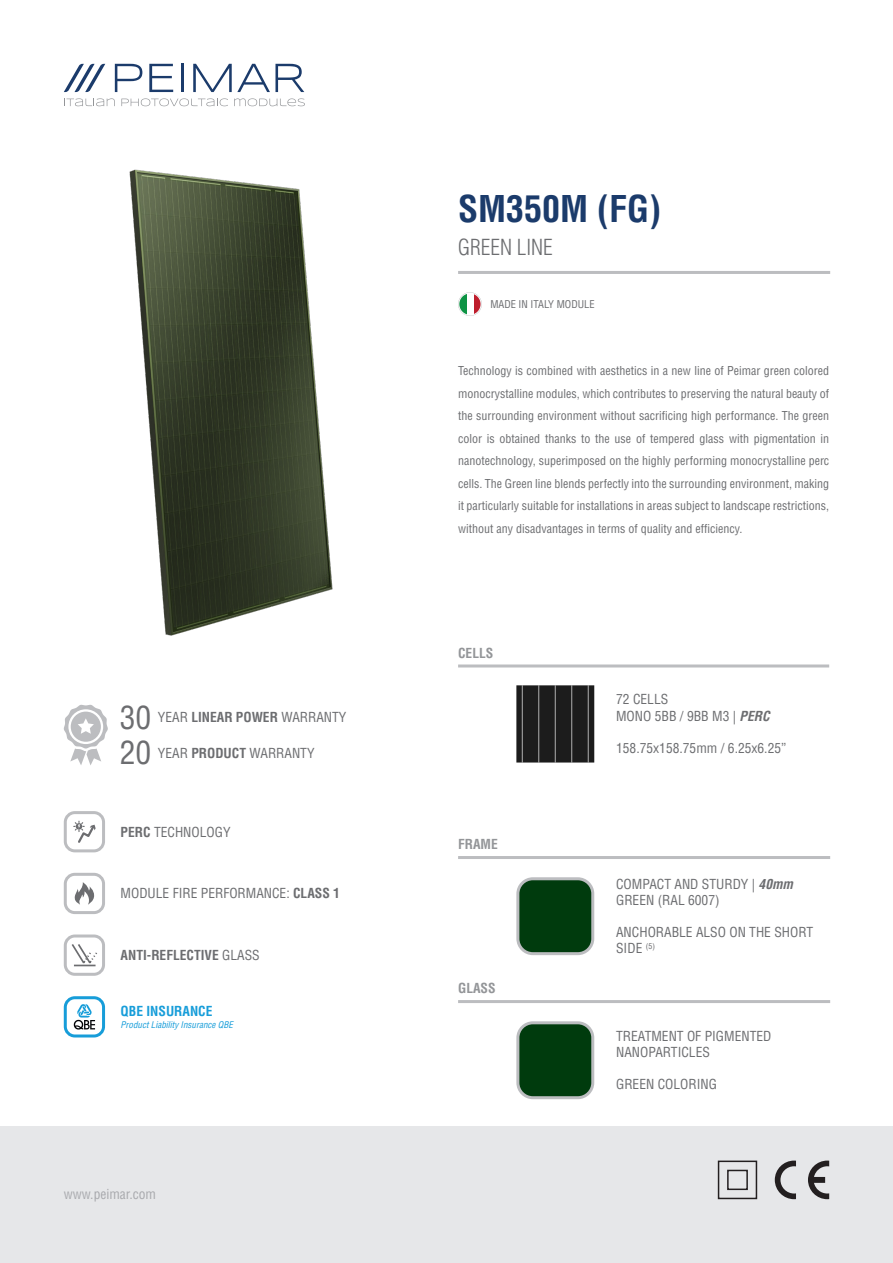
<style>
.page{position:relative;width:893px;height:1263px;background:#fff}
.page>*{position:absolute;margin:0;border:0;box-sizing:border-box;transform-origin:0 0}
.t1{font:700 condensed 36px "Helvetica LT Std";color:#1b3b6b}
.t2{font:condensed 31.5px "Helvetica LT Std";color:#6c6d70}
.t3{font:300 condensed 21.6px "Helvetica LT Std";color:#6c6d70}
.t4{font:condensed 13.5px/16.2px "Helvetica LT Std";color:#6c6d70}
.t5{font:700 condensed 13.5px "Helvetica LT Std";color:#6c6d70}
.t6{font:700 condensed 13.5px "Helvetica LT Std";color:#939598}
.t7{font:condensed 13.5px "Helvetica LT Std";color:#a8a9ad}
.t8{font:700 condensed 13.5px "Helvetica LT Std";color:#179dd9}
.t9{font:condensed 12px/22.5px "Helvetica LT Std";color:#6c6d70;text-align:justify}
.t10{font:condensed 10.5px "Helvetica LT Std";color:#6c6d70}
.t11{font:italic condensed 9px "Helvetica LT Std";color:#179dd9}
.s1{font-weight:700}
.s2{font-weight:400}
.s3{font-weight:700;font-style:italic}
</style>
<div class="page">
<div style="left:0;top:1126px;width:893px;height:137px;background:#e6e7e9"></div>
<div style="left:718px;top:1160px;width:39px;height:39px;border:2px solid #231f20"></div>
<div style="left:727px;top:1170px;width:21px;height:20px;border:2px solid #231f20"></div>
<svg style="left:775px;top:1160px;width:21px;height:39px"></svg>
<svg style="left:808px;top:1160px;width:21px;height:39px"></svg>
<svg style="left:115px;top:64px;width:27px;height:28px"></svg>
<svg style="left:149px;top:64px;width:24px;height:28px"></svg>
<hr style="left:181px;top:64px;width:3px;height:28px;background:#1b3b6b">
<svg style="left:193px;top:64px;width:111px;height:28px"></svg>
<svg style="left:64px;top:64px;width:41px;height:28px"></svg>
<svg style="left:64px;top:98px;width:51px;height:8px"></svg>
<svg style="left:121px;top:98px;width:107px;height:8px"></svg>
<svg style="left:234px;top:98px;width:71px;height:8px"></svg>
<hr style="left:458px;top:271px;width:372px;height:3px;background:#bcbdc0">
<hr style="left:458px;top:664px;width:371px;height:3px;background:#bcbdc0">
<hr style="left:458px;top:856px;width:372px;height:3px;background:#bcbdc0">
<div style="left:64px;top:811px;width:41px;height:41px;border:3px solid #bcbdc0;border-radius:10px"></div>
<svg style="left:73px;top:820px;width:23px;height:23px"></svg>
<div style="left:64px;top:873px;width:41px;height:41px;border:3px solid #bcbdc0;border-radius:10px"></div>
<svg style="left:74px;top:882px;width:20px;height:23px"></svg>
<div style="left:64px;top:934px;width:41px;height:42px;border:3px solid #bcbdc0;border-radius:10px"></div>
<svg style="left:71px;top:944px;width:26px;height:22px"></svg>
<div style="left:64px;top:996px;width:41px;height:41px;border:3px solid #179dd9;border-radius:10px"></div>
<svg style="left:74px;top:1004px;width:21px;height:25px"></svg>
<hr style="left:458px;top:1000px;width:372px;height:3px;background:#bcbdc0">
<svg style="left:458px;top:292px;width:24px;height:24px"></svg>
<svg style="left:64px;top:704px;width:44px;height:61px"></svg>
<svg style="left:516px;top:685px;width:78px;height:77px;background:#202020"></svg>
<hr style="left:522px;top:685px;width:1px;height:78px;background:#b0b0b0">
<hr style="left:538px;top:685px;width:1px;height:78px;background:#b0b0b0">
<hr style="left:555px;top:685px;width:1px;height:78px;background:#b0b0b0">
<hr style="left:571px;top:685px;width:1px;height:78px;background:#b0b0b0">
<hr style="left:588px;top:685px;width:1px;height:78px;background:#b0b0b0">
<div style="left:518px;top:1023px;width:75px;height:75px;background:#003b0d;border-radius:15px"></div>
<div style="left:516px;top:1021px;width:78px;height:78px;border:3px solid #bcbdc0;border-radius:15px"></div>
<div style="left:518px;top:879px;width:75px;height:75px;background:#003b0d;border-radius:15px"></div>
<div style="left:516px;top:877px;width:78px;height:78px;border:3px solid #bcbdc0;border-radius:15px"></div>
<img style="left:129px;top:169px;width:204px;height:467px">
<p class="t2" style="left:120px;top:698px;width:33px">30</p>
<p class="t4" style="left:158px;top:709px;width:190px">YEAR <span class="s1">LINEAR POWER</span> WARRANTY</p>
<p class="t2" style="left:120px;top:733px;width:33px">20</p>
<p class="t4" style="left:158px;top:744px;width:158px">YEAR <span class="s1">PRODUCT</span> WARRANTY</p>
<p class="t4" style="left:121px;top:823px;width:111px"><span class="s1">PERC</span> TECHNOLOGY</p>
<p class="t4" style="left:121px;top:885px;width:221px">MODULE FIRE PERFORMANCE: <span class="s1">CLASS 1</span></p>
<p class="t5" style="left:121px;top:947px;width:141px">ANTI-REFLECTIVE <span class="s2">GLASS</span></p>
<p class="t8" style="left:121px;top:1002px;width:93px">QBE INSURANCE</p>
<p class="t11" style="left:121px;top:1019px;width:114px">Product Liability Insurance QBE</p>
<p class="t7" style="left:64px;top:1186px;width:94px">www.peimar.com</p>
<p class="t1" style="left:458px;top:187px;width:205px">SM350M (FG)</p>
<p class="t3" style="left:458px;top:234px;width:96px">GREEN LINE</p>
<p class="t10" style="left:490px;top:297px;width:106px">MADE IN ITALY MODULE</p>
<p class="t9" style="left:458px;top:359px;width:373px">Technology is combined with aesthetics in a new line of Peimar green colored monocrystalline modules, which contributes to preserving the natural beauty of the surrounding environment without sacrificing high performance. The green color is obtained thanks to the use of tempered glass with pigmentation in nanotechnology, superimposed on the highly performing monocrystalline perc cells. The Green line blends perfectly into the surrounding environment, making it particularly suitable for installations in areas subject to landscape restrictions, without any disadvantages in terms of quality and efficiency.</p>
<p class="t6" style="left:458px;top:644px;width:37px">CELLS</p>
<p class="t6" style="left:458px;top:835px;width:41px">FRAME</p>
<p class="t6" style="left:458px;top:979px;width:39px">GLASS</p>
<p class="t4" style="left:616px;top:691px;width:54px">72 CELLS</p>
<p class="t4" style="left:616px;top:708px;width:155px">MONO 5BB / 9BB M3 | <span class="s3">PERC</span></p>
<p class="t4" style="left:616px;top:740px;width:172px">158.75x158.75mm / 6.25x6.25”</p>
<p class="t4" style="left:616px;top:875px;width:178px">COMPACT AND STURDY | <span class="s3">40mm</span></p>
<p class="t4" style="left:616px;top:892px;width:105px">GREEN (RAL 6007)</p>
<p class="t4" style="left:616px;top:924px;width:199px">ANCHORABLE ALSO ON THE SHORT<br>SIDE <sup>(5)</sup></p>
<p class="t4" style="left:616px;top:1028px;width:157px">TREATMENT OF PIGMENTED<br>NANOPARTICLES</p>
<p class="t4" style="left:616px;top:1076px;width:102px">GREEN COLORING</p>
</div>
